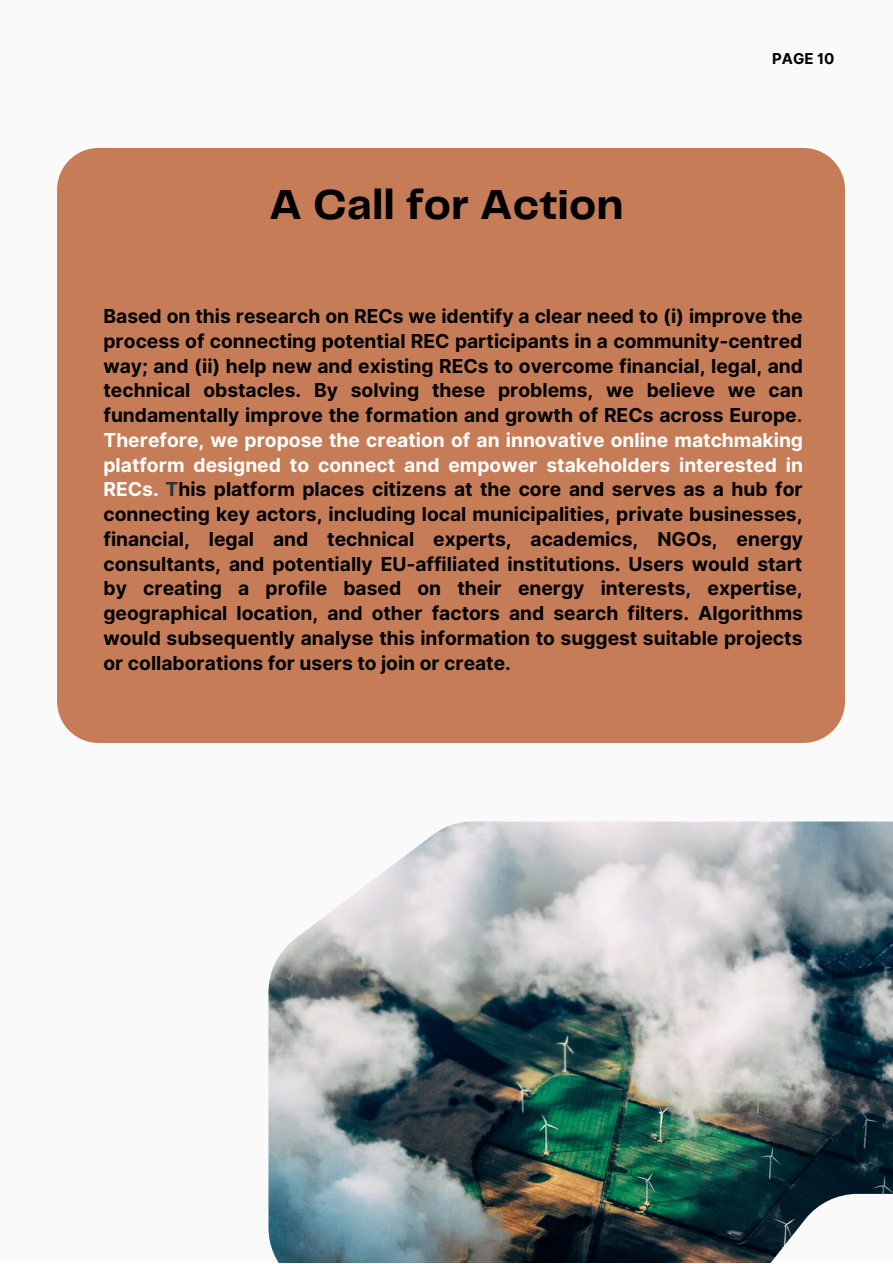
<style>
.page{position:relative;width:893px;height:1264px;background:#fff}
.page>*{position:absolute;margin:0;border:0;box-sizing:border-box;transform-origin:0 0}
.t1{font:700 43.5px "Telegraf";color:#000}
.t2{font:700 19.2px/24.8px "Inter";color:#000001;text-align:justify}
.t3{font:700 15px "Inter";color:#000}
.s1{color:#000}
.s2{color:#2b2929}
.s3{color:#fff}
.s4{color:#293237}
</style>
<div class="page">
<div style="left:0;top:0;width:892px;height:1262px;background:#fafafa"></div>
<div style="left:57px;top:148px;width:787px;height:595px;background:#c67c56"></div>
<img style="left:268px;top:821px;width:624px;height:441px">
<p class="t1" style="left:269px;top:186px;width:355px">A Call for Action</p>
<p class="t3" style="left:772px;top:50px;width:64px">PAGE 10</p>
<p class="t2" style="left:103px;top:304px;width:701px"><span class="s1">Based on this research on RECs we identify a clear need to (i) improve the process of connecting potential REC participants in a community-centred way; and (ii) help new and existing RECs to overcome financial, legal, and technical obstacles. By solving these problems, we believe we can fundamentally improve the formation and growth of RECs across Europe</span><span class="s2">.<br></span><span class="s3">Therefore, we propose the creation of an innovative online matchmaking platform designed to connect and empower stakeholders interested in RECs.</span> <span class="s4">T</span>his platform places citizens at the core and serves as a hub for connecting key actors, including local municipalities, private businesses, financial, legal and technical experts, academics, NGOs, energy consultants, and potentially EU-affiliated institutions. Users would start by creating a profile based on their energy interests, expertise, geographical location, and other factors and search filters. Algorithms would subsequently analyse this information to suggest suitable projects or collaborations for users to join or create.</p>
</div>
